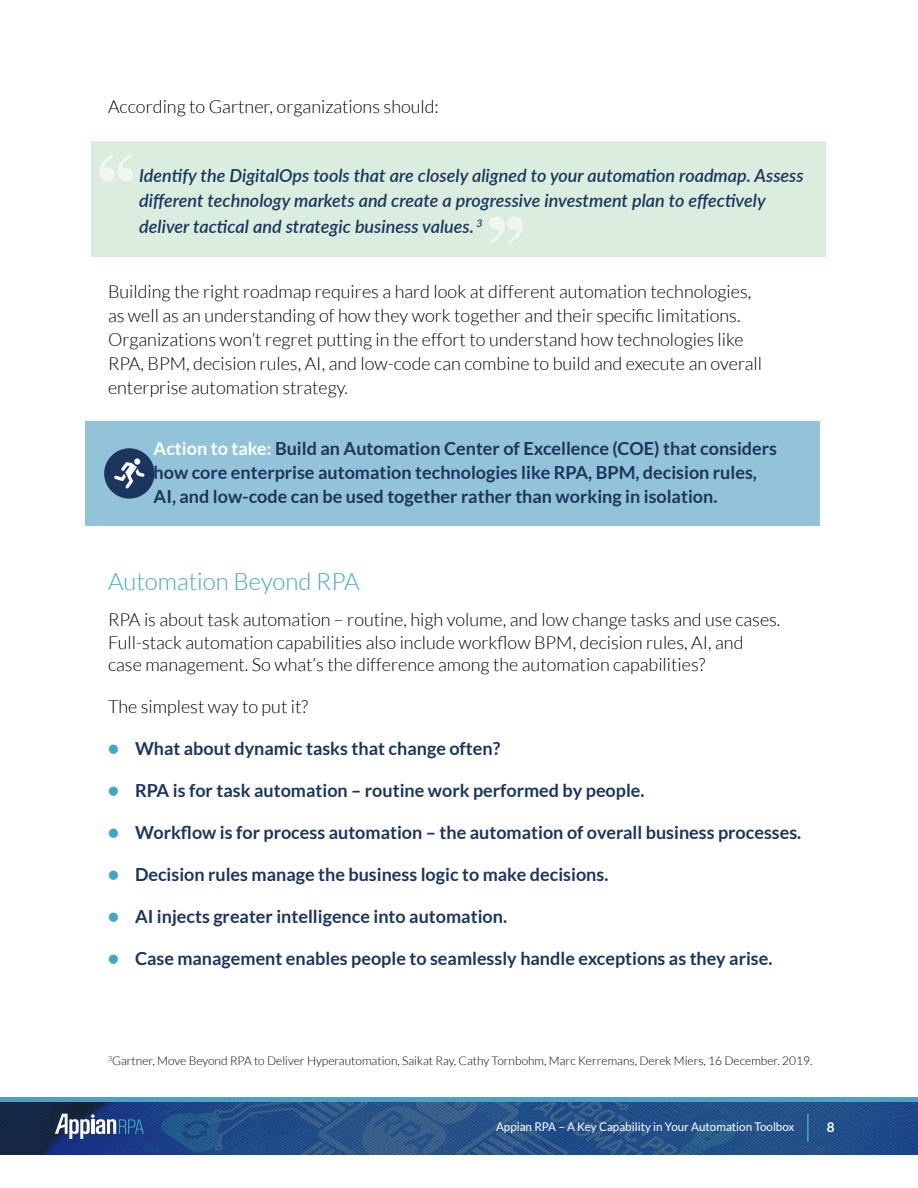
<style>
.page{position:relative;width:918px;height:1188px;background:#fff}
.page>*{position:absolute;margin:0;border:0;box-sizing:border-box;transform-origin:0 0}
.t1{font:300 24px "Lato";color:#42a7c5}
.t2{font:300 18px/24px "Lato";color:#000}
.t3{font:700 18px/24px "Lato";color:#1c355e}
.t4{font:italic 600 18px/25.5px "Lato";color:#1c355e}
.t5{font:700 13.5px "Lato";color:#fff}
.t6{font:300 12px "Lato";color:#000}
.t7{font:12px "Lato";color:#fff}
.s1{color:#fff}
.s2{font-weight:800;color:#42a7c5}
</style>
<div class="page">
<img style="left:0;top:1102px;width:918px;height:53px">
<div style="left:0;top:1097px;width:918px;height:5px;background:#42a7c5"></div>
<hr style="left:807px;top:1114px;width:2px;height:28px;background:#42a7c5">
<div style="left:45px;top:1102px;width:109px;height:48px;background:#1c355e;opacity:.75"></div>
<svg style="left:55px;top:1114px;width:89px;height:25px"></svg>
<div style="left:92px;top:141px;width:734px;height:116px;background:#daedde"></div>
<svg style="left:99px;top:155px;width:34px;height:26px"></svg>
<svg style="left:489px;top:216px;width:34px;height:27px"></svg>
<div style="left:85px;top:421px;width:735px;height:105px;background:#92c3d8"></div>
<div style="left:104px;top:448px;width:51px;height:51px;background:#1c355e;border-radius:50%"></div>
<svg style="left:114px;top:462px;width:31px;height:27px"></svg>
<div style="left:134px;top:458px;width:6px;height:7px;background:#fff;border-radius:50%"></div>
<p class="t2" style="left:108px;top:94px;width:332px">According to Gartner, organizations should:</p>
<p class="t4" style="left:139px;top:162px;width:666px">Identify the DigitalOps tools that are closely aligned to your automation roadmap. Assess different technology markets and create a progressive investment plan to effectively deliver tactical and strategic business values. <sup>3</sup></p>
<p class="t2" style="left:108px;top:280px;width:655px">Building the right roadmap requires a hard look at different automation technologies, as well as an understanding of how they work together and their specific limitations.<br>Organizations won’t regret putting in the effort to understand how technologies like RPA, BPM, decision rules, AI, and low-code can combine to build and execute an overall enterprise automation strategy.</p>
<p class="t3" style="left:154px;top:436px;width:625px"><span class="s1">Action to take:</span> Build an Automation Center of Excellence (COE) that considers how core enterprise automation technologies like RPA, BPM, decision rules,<br>AI, and low-code can be used together rather than working in isolation.</p>
<h1 class="t1" style="left:108px;top:569px;width:253px">Automation Beyond RPA</h1>
<p class="t2" style="left:108px;top:608px;width:674px;line-height:22.5px">RPA is about task automation – routine, high volume, and low change tasks and use cases.<br>Full-stack automation capabilities also include workflow BPM, decision rules, AI, and case management. So what’s the difference among the automation capabilities?</p>
<p class="t2" style="left:108px;top:695px;width:202px">The simplest way to put it?</p>
<p class="t3" style="left:108px;top:736px;width:394px"><span class="s2">●</span> What about dynamic tasks that change often?</p>
<p class="t3" style="left:108px;top:778px;width:538px"><span class="s2">●</span> RPA is for task automation – routine work performed by people.</p>
<p class="t3" style="left:108px;top:820px;width:695px"><span class="s2">●</span> Workflow is for process automation – the automation of overall business processes.</p>
<p class="t3" style="left:108px;top:862px;width:502px"><span class="s2">●</span> Decision rules manage the business logic to make decisions.</p>
<p class="t3" style="left:108px;top:904px;width:401px"><span class="s2">●</span> AI injects greater intelligence into automation.</p>
<p class="t3" style="left:108px;top:946px;width:666px"><span class="s2">●</span> Case management enables people to seamlessly handle exceptions as they arise.</p>
<p class="t6" style="left:108px;top:1054px;width:706px"><sup>3</sup>Gartner, Move Beyond RPA to Deliver Hyperautomation, Saikat Ray, Cathy Tornbohm, Marc Kerremans, Derek Miers, 16 December. 2019.</p>
<p class="t7" style="left:496px;top:1120px;width:300px">Appian RPA – A Key Capability in Your Automation Toolbox</p>
<p class="t5" style="left:827px;top:1120px;width:9px">8</p>
</div>
